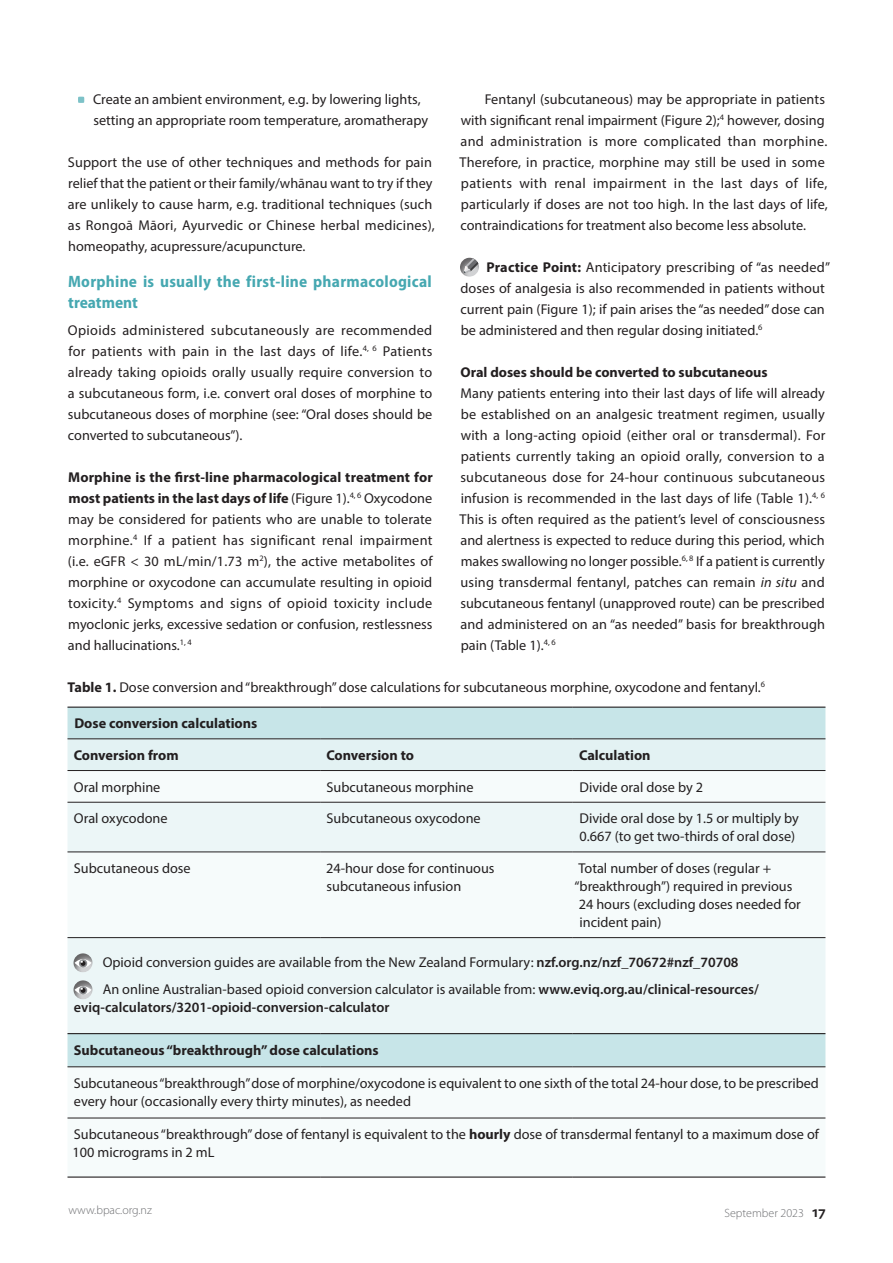
<style>
.page{position:relative;width:893px;height:1263px;background:#fff}
.page>*{position:absolute;margin:0;border:0;box-sizing:border-box;transform-origin:0 0}
.B_head{font:700 semi-condensed 16.5px/21px "Myriad Pro";letter-spacing:.015em;color:#46a8b1}
.Body{font:14.25px/21px "Myriad Pro";color:#231f20}
.Body_Line_Space{font:14.25px/21px "Myriad Pro";color:#231f20;text-align:justify}
.Body-First_Line_Inde{font:14.25px/21px "Myriad Pro";letter-spacing:.01em;color:#231f20}
.Body-2{font:600 14.25px/18px "Myriad Pro";color:#231f20}
.Body-3{font:700 14.25px "Myriad Pro";color:#231f20}
.Bullet_List{font:14.25px/21px "Myriad Pro";color:#231f20}
.C_head{font:700 14.25px "Myriad Pro";color:#231f20}
.t1{font:300 12px "Myriad Pro";color:#6c6d70}
.s1{font-weight:700}
.s2{font-style:italic}
.s3{font-weight:600}
.s4{font-weight:400}
.s5{font-weight:600;font-size:15.75px;color:#231f20}
</style>
<div class="page">
<svg style="left:78px;top:97px;width:6px;height:6px"></svg>
<div style="left:458px;top:256px;width:21px;height:21px;background:#231f20;opacity:.6"></div>
<svg style="left:464px;top:258px;width:14px;height:15px"></svg>
<div style="left:68px;top:708px;width:757px;height:30px;background:#c7e5e8"></div>
<div style="left:68px;top:739px;width:757px;height:31px;background:#e3f2f3"></div>
<svg style="left:68px;top:771px;width:757px;height:347px;fill:#f6fbfb"></svg>
<svg style="left:68px;top:803px;width:757px;height:230px;fill:#ecf6f7"></svg>
<hr style="left:68px;top:770px;width:252px;height:1px;background:#231f20">
<hr style="left:320px;top:770px;width:253px;height:1px;background:#231f20">
<hr style="left:573px;top:770px;width:252px;height:1px;background:#231f20">
<hr style="left:68px;top:802px;width:252px;height:1px;background:#231f20">
<hr style="left:320px;top:802px;width:253px;height:1px;background:#231f20">
<hr style="left:573px;top:802px;width:252px;height:1px;background:#231f20">
<hr style="left:68px;top:852px;width:252px;height:1px;background:#231f20">
<hr style="left:320px;top:852px;width:253px;height:1px;background:#231f20">
<hr style="left:573px;top:852px;width:252px;height:1px;background:#231f20">
<hr style="left:68px;top:937px;width:252px;height:1px;background:#231f20">
<hr style="left:320px;top:937px;width:253px;height:1px;background:#231f20">
<hr style="left:573px;top:937px;width:252px;height:1px;background:#231f20">
<hr style="left:68px;top:1066px;width:252px;height:1px;background:#231f20">
<hr style="left:320px;top:1066px;width:253px;height:1px;background:#231f20">
<hr style="left:573px;top:1066px;width:252px;height:1px;background:#231f20">
<hr style="left:68px;top:1118px;width:252px;height:1px;background:#231f20">
<hr style="left:320px;top:1118px;width:253px;height:1px;background:#231f20">
<hr style="left:573px;top:1118px;width:252px;height:1px;background:#231f20">
<hr style="left:68px;top:707px;width:252px;height:1px;background:#231f20">
<hr style="left:320px;top:707px;width:253px;height:1px;background:#231f20">
<hr style="left:573px;top:707px;width:252px;height:1px;background:#231f20">
<hr style="left:68px;top:1033px;width:252px;height:1px;background:#231f20">
<hr style="left:320px;top:1033px;width:253px;height:1px;background:#231f20">
<hr style="left:573px;top:1033px;width:252px;height:1px;background:#231f20">
<hr style="left:68px;top:738px;width:252px;height:1px;background:#231f20">
<hr style="left:320px;top:738px;width:253px;height:1px;background:#231f20">
<hr style="left:573px;top:738px;width:252px;height:1px;background:#231f20">
<hr style="left:68px;top:1176px;width:252px;height:2px;background:#231f20">
<hr style="left:320px;top:1176px;width:253px;height:2px;background:#231f20">
<hr style="left:573px;top:1176px;width:252px;height:2px;background:#231f20">
<div style="left:71px;top:951px;width:23px;height:23px;background:#231f20;opacity:.6"></div>
<svg style="left:75px;top:959px;width:17px;height:8px"></svg>
<svg style="left:79px;top:959px;width:8px;height:8px"></svg>
<svg style="left:81px;top:961px;width:5px;height:5px"></svg>
<div style="left:71px;top:978px;width:23px;height:23px;background:#231f20;opacity:.6"></div>
<svg style="left:75px;top:986px;width:17px;height:8px"></svg>
<svg style="left:79px;top:986px;width:8px;height:8px"></svg>
<svg style="left:81px;top:988px;width:5px;height:5px"></svg>
<p class="Body-First_Line_Inde" style="left:460px;top:88px;width:370px;text-indent:25px">Fentanyl (subcutaneous) may be appropriate in patients with significant renal impairment (Figure 2);<sup>4</sup> however, dosing and administration is more complicated than morphine.<br>Therefore, in practice, morphine may still be used in some patients with renal impairment in the last days of life, particularly if doses are not too high. In the last days of life, contraindications for treatment also become less absolute.</p>
<p class="Body_Line_Space" style="left:460px;top:256px;width:371px;text-align:left;text-indent:26px"><span class="s1">Practice Point:</span> Anticipatory prescribing of “as needed” doses of analgesia is also recommended in patients without current pain (Figure 1); if pain arises the “as needed” dose can be administered and then regular dosing initiated.<sup>6</sup></p>
<p class="C_head" style="left:460px;top:362px;width:309px">Oral doses should be converted to subcutaneous</p>
<p class="Body" style="left:460px;top:382px;width:367px;text-align:justify">Many patients entering into their last days of life will already be established on an analgesic treatment regimen, usually with a long-acting opioid (either oral or transdermal). For patients currently taking an opioid orally, conversion to a subcutaneous dose for 24-hour continuous subcutaneous infusion is recommended in the last days of life (Table 1).<sup>4,</sup> <sup>6<br></sup>This is often required as the patient’s level of consciousness and alertness is expected to reduce during this period, which makes swallowing no longer possible.<sup>6,</sup> <sup>8</sup> If a patient is currently using transdermal fentanyl, patches can remain <span class="s2">in situ</span> and subcutaneous fentanyl (unapproved route) can be prescribed and administered on an “as needed” basis for breakthrough pain (Table 1).<sup>4,</sup> <sup>6</sup></p>
<p class="Body" style="left:68px;top:676px;width:699px"><span class="s1">Table 1.</span> Dose conversion and “breakthrough” dose calculations for subcutaneous morphine, oxycodone and fentanyl.<sup>6</sup></p>
<p class="Body-3" style="left:74px;top:714px;width:184px">Dose conversion calculations</p>
<p class="Body-3" style="left:74px;top:746px;width:106px">Conversion from</p>
<p class="Body-3" style="left:326px;top:746px;width:89px">Conversion to</p>
<p class="Body-3" style="left:579px;top:746px;width:73px">Calculation</p>
<p class="Body" style="left:74px;top:776px;width:88px">Oral morphine</p>
<p class="Body" style="left:327px;top:776px;width:149px">Subcutaneous morphine</p>
<p class="Body" style="left:579px;top:776px;width:125px">Divide oral dose by 2</p>
<p class="Body" style="left:74px;top:808px;width:95px">Oral oxycodone</p>
<p class="Body" style="left:327px;top:808px;width:156px">Subcutaneous oxycodone</p>
<p class="Body" style="left:579px;top:809px;width:221px;line-height:18px">Divide oral dose by 1.5 or multiply by<br>0.667 (to get two-thirds of oral dose)</p>
<p class="Body" style="left:74px;top:857px;width:118px">Subcutaneous dose</p>
<p class="Body" style="left:326px;top:859px;width:170px;line-height:18px">24-hour dose for continuous subcutaneous infusion</p>
<p class="Body" style="left:578px;top:857px;width:194px">Total number of doses (regular +</p>
<p class="Bullet_List" style="left:93px;top:88px;width:337px">Create an ambient environment, e.g. by lowering lights, setting an appropriate room temperature, aromatherapy</p>
<p class="Body" style="left:68px;top:151px;width:368px">Support the use of other techniques and methods for pain relief that the patient or their family/whānau want to try if they are unlikely to cause harm, e.g. traditional techniques (such as Rongoā Māori, Ayurvedic or Chinese herbal medicines), homeopathy, acupressure/acupuncture.</p>
<p class="B_head" style="left:68px;top:271px;width:365px">Morphine is usually the first-line pharmacological treatment</p>
<p class="Body" style="left:68px;top:319px;width:366px;text-align:justify">Opioids administered subcutaneously are recommended for patients with pain in the last days of life.<sup>4,</sup> <sup>6</sup> Patients already taking opioids orally usually require conversion to a subcutaneous form, i.e. convert oral doses of morphine to subcutaneous doses of morphine (see: “Oral doses should be converted to subcutaneous”).</p>
<p class="Body_Line_Space" style="left:68px;top:466px;width:366px"><span class="s1">Morphine is the first-line pharmacological treatment for most patients in the last days of life</span> (Figure 1).<sup>4,</sup> <sup>6</sup> Oxycodone may be considered for patients who are unable to tolerate morphine.<sup>4</sup> If a patient has significant renal impairment (i.e. eGFR &lt; 30 mL/min/1.73 m<sup>2</sup>), the active metabolites of morphine or oxycodone can accumulate resulting in opioid toxicity.<sup>4</sup> Symptoms and signs of opioid toxicity include myoclonic jerks, excessive sedation or confusion, restlessness and hallucinations.<sup>1,</sup> <sup>4</sup></p>
<p class="Body" style="left:574px;top:875px;width:219px">“breakthrough”) required in previous</p>
<p class="Body" style="left:579px;top:893px;width:224px">24 hours (excluding doses needed for</p>
<p class="Body" style="left:579px;top:911px;width:83px">incident pain)</p>
<p class="Body" style="left:103px;top:952px;width:637px">Opioid conversion guides are available from the New Zealand Formulary: <span class="s3">nzf.org.nz/nzf_70672#nzf_70708</span></p>
<p class="Body-2" style="left:74px;top:980px;width:686px;text-indent:29px"><span class="s4">An online Australian-based opioid conversion calculator is available from:</span> www.eviq.org.au/clinical-resources/ eviq-calculators/3201-opioid-conversion-calculator</p>
<p class="Body-3" style="left:74px;top:1041px;width:306px">Subcutaneous “breakthrough” dose calculations</p>
<p class="Body" style="left:74px;top:1074px;width:746px;line-height:18px">Subcutaneous “breakthrough” dose of morphine/oxycodone is equivalent to one sixth of the total 24-hour dose, to be prescribed every hour (occasionally every thirty minutes), as needed</p>
<p class="Body" style="left:73px;top:1125px;width:748px;line-height:18px">Subcutaneous “breakthrough” dose of fentanyl is equivalent to the <span class="s1">hourly</span> dose of transdermal fentanyl to a maximum dose of<br>100 micrograms in 2 mL</p>
<p class="t1" style="left:69px;top:1202px;width:85px">www.bpac.org.nz</p>
<p class="t1" style="left:724px;top:1206px;width:102px">September 2023 <span class="s5">17</span></p>
</div>
